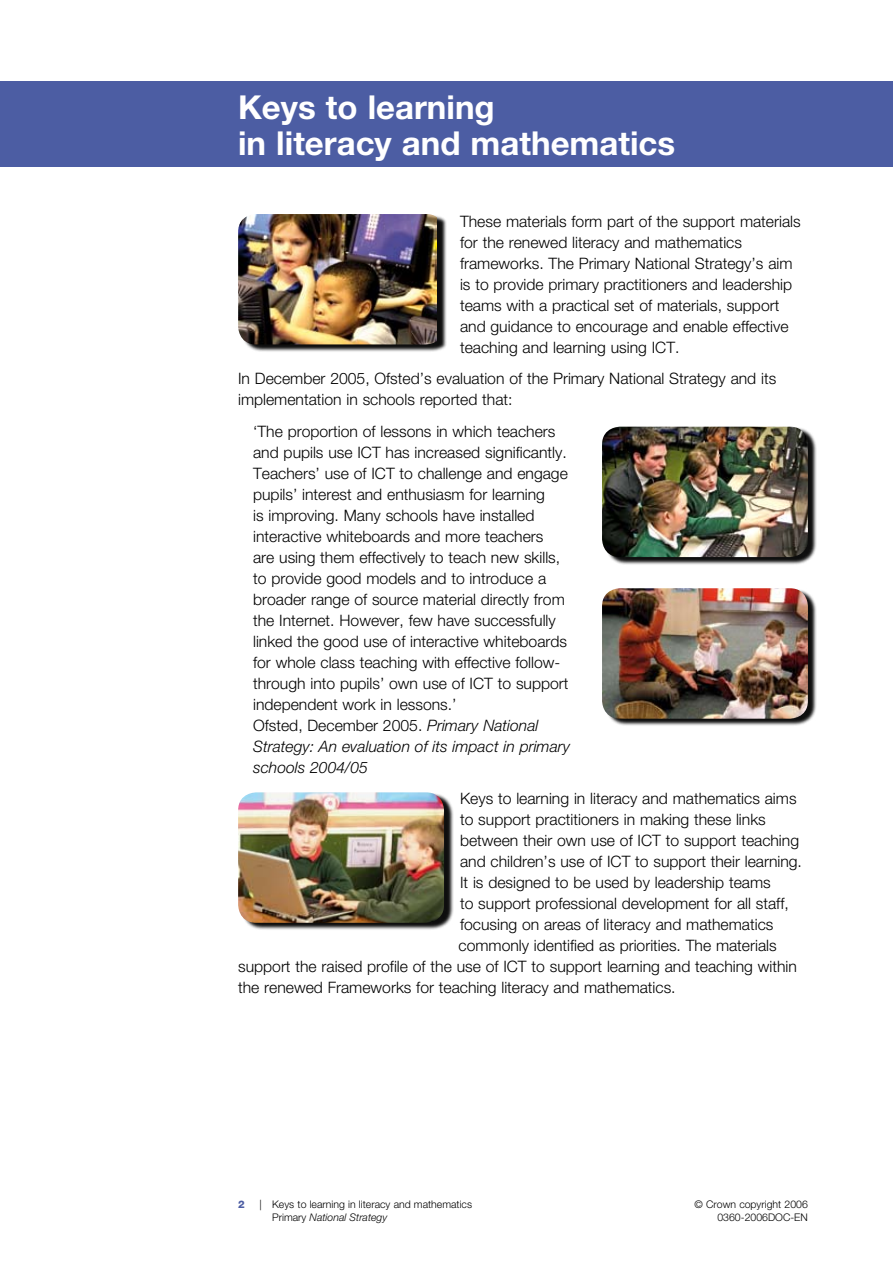
<style>
.page{position:relative;width:893px;height:1263px;background:#fff}
.page>*{position:absolute;margin:0;border:0;box-sizing:border-box;transform-origin:0 0}
.t1{font:700 33px/36px "Helvetica Neue CE";color:#fff}
.t2{font:300 15.75px/21px "Helvetica Neue CE";color:#000}
.t3{font:300 10.5px/13.5px "Helvetica Neue CE";color:#000}
.s1{font-style:italic}
</style>
<div class="page">
<div style="left:0;top:81px;width:893px;height:86px;background:#4c5da3"></div>
<div style="left:240px;top:214px;width:207px;height:139px;background:#000;opacity:.95"></div>
<img style="left:238px;top:214px;width:199px;height:130px">
<div style="left:604px;top:588px;width:214px;height:139px;background:#000;opacity:.95"></div>
<img style="left:602px;top:588px;width:206px;height:131px;border-radius:18px">
<div style="left:604px;top:427px;width:214px;height:138px;background:#000;opacity:.95"></div>
<img style="left:602px;top:427px;width:206px;height:130px;border-radius:18px">
<div style="left:240px;top:793px;width:214px;height:138px;background:#000;opacity:.95"></div>
<img style="left:238px;top:792px;width:206px;height:131px;border-radius:18px">
<h1 class="t1" style="left:238px;top:90px;width:439px">Keys to learning<br>in literacy and mathematics</h1>
<p class="t2" style="left:460px;top:210px;width:342px">These materials form part of the support materials for the renewed literacy and mathematics frameworks. The Primary National Strategy’s aim is to provide primary practitioners and leadership teams with a practical set of materials, support and guidance to encourage and enable effective teaching and learning using ICT.</p>
<p class="t2" style="left:238px;top:368px;width:540px">In December 2005, Ofsted’s evaluation of the Primary National Strategy and its implementation in schools reported that:</p>
<p class="t2" style="left:253px;top:420px;width:318px">‘The proportion of lessons in which teachers and pupils use ICT has increased significantly.<br>Teachers’ use of ICT to challenge and engage pupils’ interest and enthusiasm for learning<br>is improving. Many schools have installed interactive whiteboards and more teachers<br>are using them effectively to teach new skills, to provide good models and to introduce a broader range of source material directly from the Internet. However, few have successfully linked the good use of interactive whiteboards for whole class teaching with effective follow&shy;through into pupils’ own use of ICT to support independent work in lessons.’<br>Ofsted, December 2005. <span class="s1">Primary National Strategy: An evaluation of its impact in primary schools 2004/05</span></p>
<p class="t2" style="left:460px;top:788px;width:338px">Keys to learning in literacy and mathematics aims</p>
<p class="t2" style="left:460px;top:809px;width:307px">to support practitioners in making these links</p>
<p class="t2" style="left:460px;top:830px;width:341px">between their own use of ICT to support teaching</p>
<p class="t2" style="left:460px;top:851px;width:343px">and children’s use of ICT to support their learning.</p>
<p class="t2" style="left:460px;top:872px;width:312px">It is designed to be used by leadership teams</p>
<p class="t2" style="left:460px;top:893px;width:330px">to support professional development for all staff,</p>
<p class="t2" style="left:460px;top:914px;width:315px">focusing on areas of literacy and mathematics</p>
<p class="t2" style="left:459px;top:935px;width:320px">commonly identified as priorities. The materials</p>
<p class="t2" style="left:238px;top:956px;width:560px">support the raised profile of the use of ICT to support learning and teaching within</p>
<p class="t2" style="left:238px;top:977px;width:439px">the renewed Frameworks for teaching literacy and mathematics.</p>
<p class="t3" style="left:272px;top:1197px;width:201px;text-indent:-13px"><span class="s1">|</span> Keys to learning in literacy and mathematics<br>Primary <span class="s1">National Strategy</span></p>
<p class="t3" style="left:694px;top:1198px;width:115px;line-height:12.8px;text-align:right">© Crown copyright 2006<br>0360-2006DOC-EN</p>
</div>
